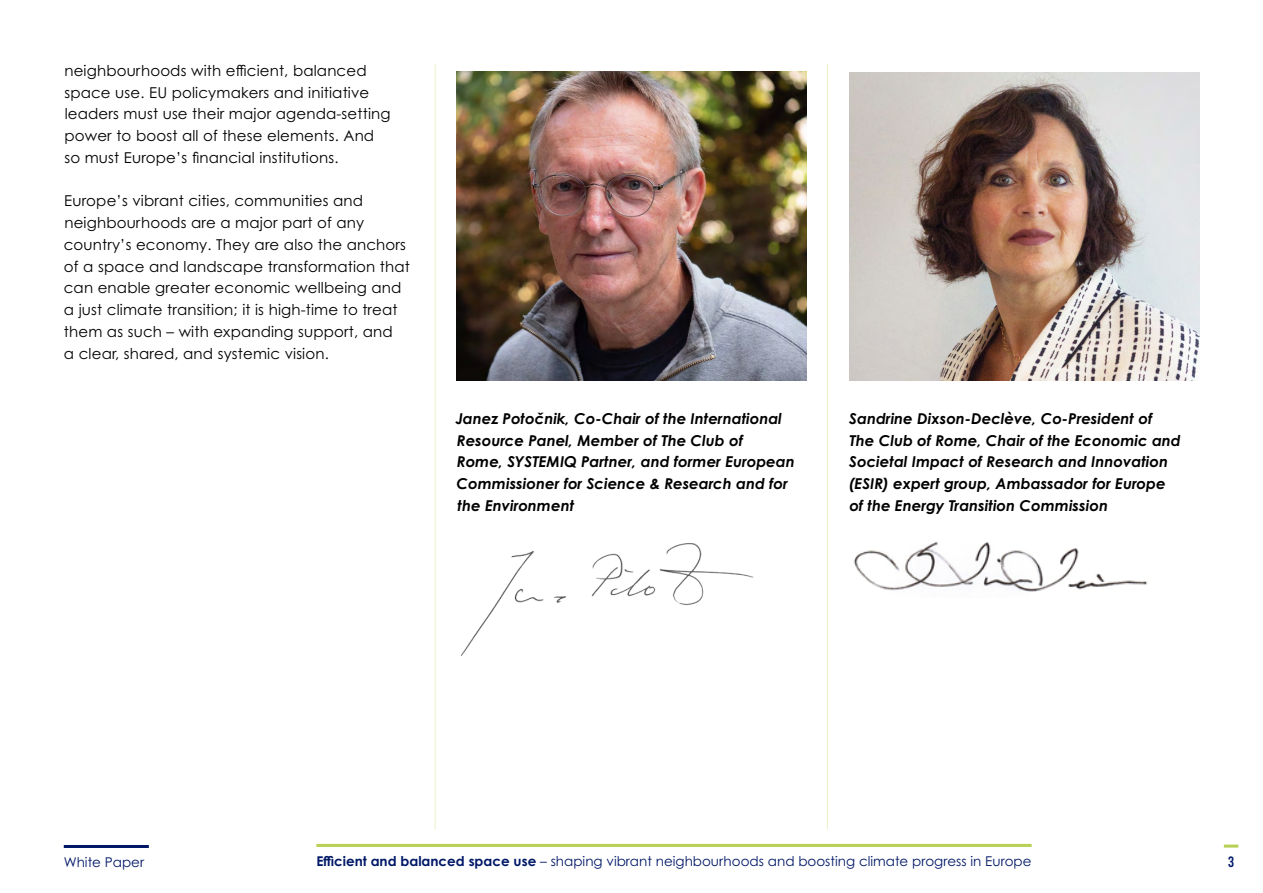
<style>
.page{position:relative;width:1263px;height:893px;background:#fff}
.page>*{position:absolute;margin:0;border:0;box-sizing:border-box;transform-origin:0 0}
.t1{font:15px/21.8px "Century Gothic Pro";letter-spacing:.01em;color:#000}
.t2{font:italic 700 15px/21.8px "Century Gothic Pro";color:#000}
.t3{font:15px "Bebas Kai";color:#001868}
.t4{font:13.5px "Century Gothic Pro";color:#001868}
.s1{font-weight:700}
</style>
<div class="page">
<hr style="left:64px;top:845px;width:85px;height:3px;background:#001868">
<hr style="left:1224px;top:845px;width:14px;height:3px;background:#b8d152">
<hr style="left:316px;top:844px;width:715px;height:3px;background:#b8d152">
<hr style="left:435px;top:64px;width:1px;height:765px;background:#eaf1cb">
<hr style="left:827px;top:64px;width:1px;height:765px;background:#eaf1cb">
<img style="left:456px;top:71px;width:350px;height:309px">
<img style="left:849px;top:72px;width:350px;height:308px">
<img style="left:460px;top:543px;width:294px;height:113px">
<img style="left:853px;top:541px;width:295px;height:51px">
<p class="t1" style="left:64px;top:59px;width:328px">neighbourhoods with efficient, balanced space use. EU policymakers and initiative leaders must use their major agenda-setting power to boost all of these elements. And so must Europe’s financial institutions.</p>
<p class="t1" style="left:64px;top:190px;width:348px">Europe’s vibrant cities, communities and neighbourhoods are a major part of any country’s economy. They are also the anchors of a space and landscape transformation that can enable greater economic wellbeing and a just climate transition; it is high-time to treat them as such – with expanding support, and<br>a clear, shared, and systemic vision.</p>
<p class="t2" style="left:456px;top:407px;width:341px">Janez Potočnik, Co-Chair of the International Resource Panel, Member of The Club of<br>Rome, SYSTEMIQ Partner, and former European Commissioner for Science &amp; Research and for the Environment</p>
<p class="t2" style="left:849px;top:407px;width:333px">Sandrine Dixson-Declève, Co-President of<br>The Club of Rome, Chair of the Economic and Societal Impact of Research and Innovation (ESIR) expert group, Ambassador for Europe of the Energy Transition Commission</p>
<p class="t4" style="left:64px;top:854px;width:82px">White Paper</p>
<p class="t4" style="left:316px;top:853px;width:717px"><span class="s1">Efficient and balanced space use</span> – shaping vibrant neighbourhoods and boosting climate progress in Europe</p>
<p class="t3" style="left:1228px;top:853px;width:7px">3</p>
</div>
